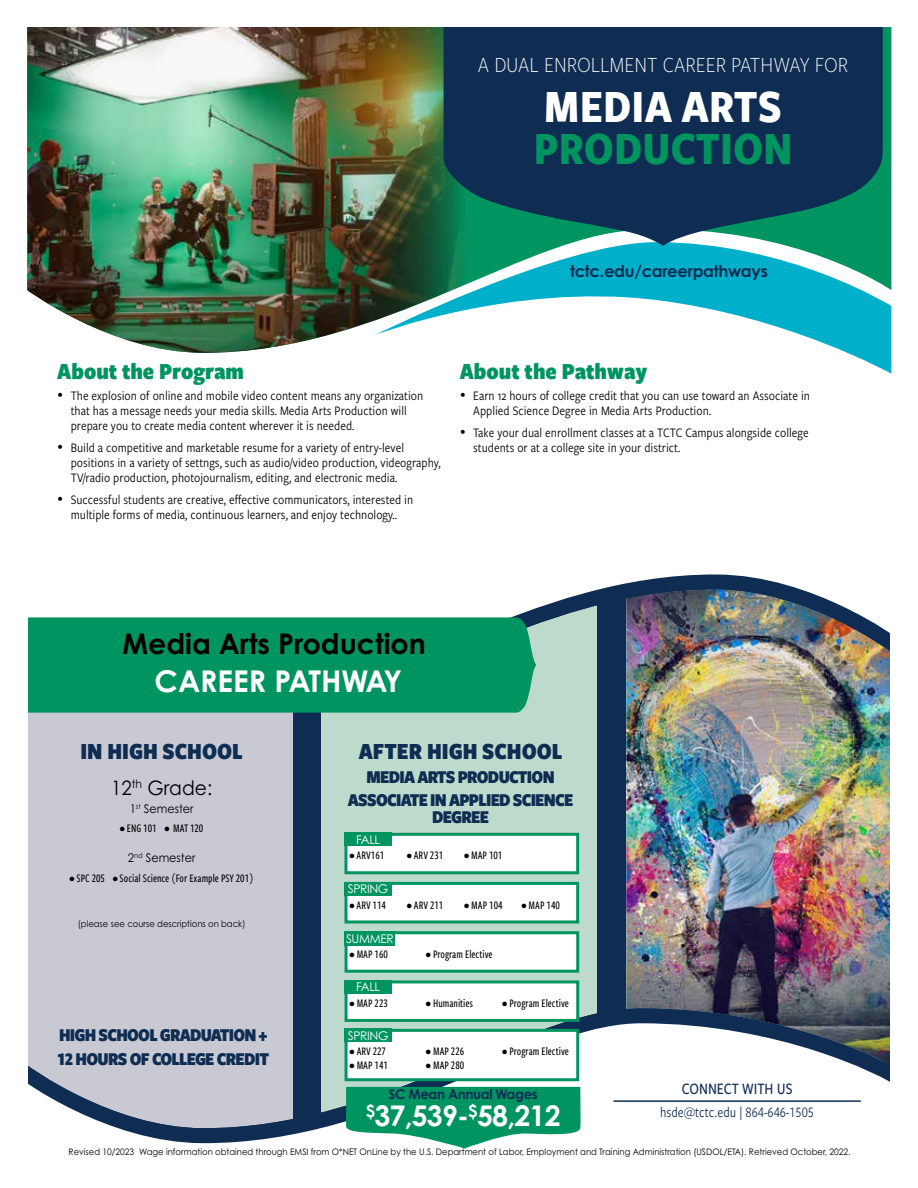
<style>
.page{position:relative;width:918px;height:1188px;background:#fff}
.page>*{position:absolute;margin:0;border:0;box-sizing:border-box;transform-origin:0 0}
.t1{font:700 48px "Freight Sans Cnd Pro";color:#009460}
.t2{font:700 48px "Freight Sans Cnd Pro";color:#fff}
.t3{font:700 30px "Century Gothic Pro";color:#fff}
.t4{font:700 28.5px "Century Gothic Pro";color:#000}
.t5{font:700 28.5px "Century Gothic Pro";letter-spacing:-.03em;color:#fff}
.t6{font:900 24px "Freight Sans Cnd Pro";color:#009460}
.t7{font:900 24px "Freight Sans Cnd Pro";color:#0f2d52}
.t8{font:300 22.5px "Freight Sans Cnd Pro";color:#fff}
.t9{font:19.95px "Century Gothic Pro";color:#000;scale:.94 1}
.t10{font:900 18.75px/23.7px "Freight Sans Cnd Pro";letter-spacing:-.04em;color:#0f2d52}
.t11{font:700 16.5px "Century Gothic Pro";letter-spacing:-.02em;color:#0f2d52}
.t12{font:500 16.5px "Freight Sans Cnd Pro";color:#0f2d52;scale:.94 1}
.t13{font:15px "Freight Sans Cnd Pro";color:#0f2d52;scale:.94 1}
.t14{font:13.5px/15px "Freight Sans Cnd Pro";color:#000}
.t15{font:700 13.5px "Century Gothic Pro";letter-spacing:-.03em;color:#0f2d52}
.t16{font:500 12px "Freight Sans Cmp Pro";color:#000}
.t17{font:12px "Century Gothic Pro";letter-spacing:-.03em;color:#fff}
.t18{font:12px "Century Gothic Pro";color:#000;scale:.94 1}
.t19{font:9px "Century Gothic Pro";color:#000;scale:.94 1}
</style>
<div class="page">
<svg style="left:495px;top:242px;width:396px;height:132px"></svg>
<img style="left:27px;top:27px;width:468px;height:326px">
<svg style="left:444px;top:27px;width:439px;height:219px;background:#113d56"></svg>
<img style="left:28px;top:574px;width:862px;height:570px">
<div style="left:28px;top:617px;width:508px;height:96px;background:#009460"></div>
<svg style="left:346px;top:1087px;width:235px;height:62px"></svg>
<hr style="left:613px;top:1100px;width:248px;height:2px;background:#0f2d52">
<div style="left:345px;top:931px;width:234px;height:42px;background:#fff;border:3px solid #009460"></div>
<div style="left:345px;top:931px;width:50px;height:15px;background:#009460"></div>
<div style="left:344px;top:833px;width:235px;height:41px;background:#fff;border:3px solid #009460"></div>
<div style="left:344px;top:833px;width:48px;height:13px;background:#009460"></div>
<div style="left:344px;top:882px;width:235px;height:41px;background:#fff;border:3px solid #009460"></div>
<div style="left:344px;top:882px;width:48px;height:13px;background:#009460"></div>
<div style="left:345px;top:980px;width:234px;height:42px;background:#fff;border:3px solid #009460"></div>
<div style="left:345px;top:980px;width:47px;height:14px;background:#009460"></div>
<div style="left:345px;top:1029px;width:234px;height:52px;background:#fff;border:3px solid #009460"></div>
<div style="left:345px;top:1029px;width:47px;height:13px;background:#009460"></div>
<h3 class="t8" style="left:478px;top:50px;width:372px">A DUAL ENROLLMENT CAREER PATHWAY FOR</h3>
<h1 class="t2" style="left:544px;top:73px;width:240px">MEDIA ARTS</h1>
<h1 class="t1" style="left:534px;top:115px;width:260px">PRODUCTION</h1>
<p class="t11" style="left:570px;top:260px;width:199px">tctc.edu/careerpathways</p>
<h3 class="t6" style="left:57px;top:354px;width:188px">About the Program</h3>
<p class="t14" style="left:71px;top:388px;width:354px;text-indent:-14px">• The explosion of online and mobile video content means any organization that has a message needs your media skills. Media Arts Production will prepare you to create media content wherever it is needed.</p>
<p class="t14" style="left:71px;top:440px;width:371px;text-indent:-14px">• Build a competitive and marketable resume for a variety of entry-level positions in a variety of settngs, such as audio/video production, videography,<br>TV/radio production, photojournalism, editing, and electronic media.</p>
<p class="t14" style="left:57px;top:492px;width:358px;text-align:center">• Successful students are creative, effective communicators, interested in multiple forms of media, continuous learners, and enjoy technology..</p>
<h3 class="t6" style="left:460px;top:354px;width:189px">About the Pathway</h3>
<p class="t14" style="left:473px;top:388px;width:338px;text-indent:-14px">• Earn 12 hours of college credit that you can use toward an Associate in<br>Applied Science Degree in Media Arts Production.</p>
<p class="t14" style="left:473px;top:425px;width:337px;text-indent:-14px">• Take your dual enrollment classes at a TCTC Campus alongside college students or at a college site in your district.</p>
<h3 class="t4" style="left:123px;top:626px;width:305px">Media Arts Production</h3>
<h2 class="t3" style="left:155px;top:662px;width:249px">CAREER PATHWAY</h2>
<h3 class="t7" style="left:80px;top:735px;width:164px">IN HIGH SCHOOL</h3>
<h3 class="t9" style="left:111px;top:775px;width:109px">12<sup>th</sup> Grade:</h3>
<p class="t18" style="left:130px;top:801px;width:70px">1<sup>st</sup> Semester</p>
<p class="t16" style="left:120px;top:820px;width:85px">• ENG 101 • MAT 120</p>
<p class="t18" style="left:128px;top:851px;width:73px">2<sup>nd</sup> Semester</p>
<p class="t16" style="left:70px;top:870px;width:185px">• SPC 205 • Social Science (For Example PSY 201)</p>
<p class="t19" style="left:78px;top:918px;width:180px">(please see course descriptions on back)</p>
<h3 class="t10" style="left:57px;top:1022px;width:213px">HIGH SCHOOL GRADUATION +<br>12 HOURS OF COLLEGE CREDIT</h3>
<h3 class="t7" style="left:359px;top:735px;width:205px">AFTER HIGH SCHOOL</h3>
<h3 class="t10" style="left:348px;top:764px;width:227px;text-align:center">MEDIA ARTS PRODUCTION<br>ASSOCIATE IN APPLIED SCIENCE</h3>
<h3 class="t10" style="left:432px;top:805px;width:58px">DEGREE</h3>
<p class="t17" style="left:356px;top:832px;width:26px">FALL</p>
<p class="t16" style="left:350px;top:847px;width:36px">• ARV161</p>
<p class="t16" style="left:407px;top:847px;width:38px">• ARV 231</p>
<p class="t16" style="left:464px;top:847px;width:40px">• MAP 101</p>
<p class="t17" style="left:348px;top:881px;width:42px">SPRING</p>
<p class="t16" style="left:350px;top:898px;width:38px">• ARV 114</p>
<p class="t16" style="left:407px;top:898px;width:38px">• ARV 211</p>
<p class="t16" style="left:465px;top:898px;width:40px">• MAP 104</p>
<p class="t16" style="left:522px;top:898px;width:40px">• MAP 140</p>
<p class="t17" style="left:346px;top:931px;width:49px">SUMMER</p>
<p class="t16" style="left:350px;top:946px;width:40px">• MAP 160</p>
<p class="t16" style="left:426px;top:946px;width:68px">• Program Elective</p>
<p class="t17" style="left:356px;top:980px;width:26px">FALL</p>
<p class="t16" style="left:350px;top:995px;width:40px">• MAP 223</p>
<p class="t16" style="left:426px;top:995px;width:48px">• Humanities</p>
<p class="t16" style="left:503px;top:995px;width:68px">• Program Elective</p>
<p class="t17" style="left:348px;top:1028px;width:42px">SPRING</p>
<p class="t16" style="left:350px;top:1043px;width:38px">• ARV 227</p>
<p class="t16" style="left:350px;top:1057px;width:40px">• MAP 141</p>
<p class="t16" style="left:426px;top:1043px;width:40px">• MAP 226</p>
<p class="t16" style="left:426px;top:1057px;width:40px">• MAP 280</p>
<p class="t16" style="left:503px;top:1043px;width:68px">• Program Elective</p>
<p class="t15" style="left:389px;top:1086px;width:151px">SC Mean Annual Wages</p>
<h3 class="t5" style="left:366px;top:1098px;width:196px"><sup>$</sup>37,539-<sup>$</sup>58,212</h3>
<p class="t12" style="left:682px;top:1077px;width:119px">CONNECT WITH US</p>
<p class="t13" style="left:660px;top:1102px;width:165px">hsde@tctc.edu | 864-646-1505</p>
<p class="t19" style="left:69px;top:1146px;width:833px">Revised 10/2023 Wage information obtained through EMSI from O*NET OnLine by the U.S. Department of Labor, Employment and Training Administration (USDOL/ETA). Retrieved October, 2022.</p>
</div>
